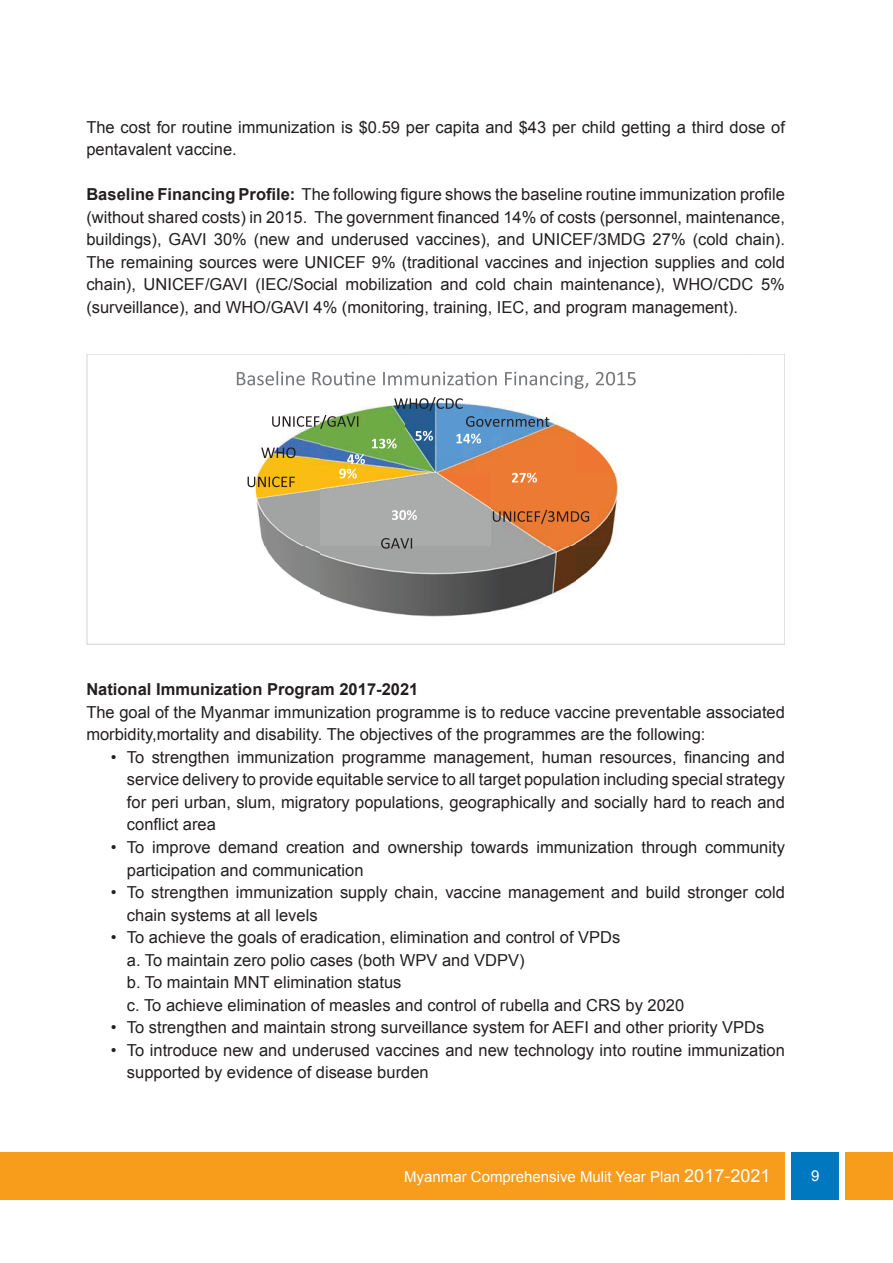
<style>
.page{position:relative;width:893px;height:1263px;background:#fff}
.page>*{position:absolute;margin:0;border:0;box-sizing:border-box;transform-origin:0 0}
.t1{font:16.5px/22.5px "Arial";color:#231f20}
.t2{font:700 16.5px "Arial";color:#231f20}
.t3{font:15px "Arial";color:#fff}
.s1{font-weight:700}
.s2{font-size:18px}
</style>
<div class="page">
<div style="left:0;top:1152px;width:785px;height:47px;background:#f89c1c"></div>
<div style="left:845px;top:1152px;width:47px;height:47px;background:#f89c1c"></div>
<div style="left:791px;top:1152px;width:48px;height:47px;background:#0078c0"></div>
<svg style="left:86px;top:354px;width:699px;height:291px"></svg>
<p class="t1" style="left:86px;top:116px;width:700px">The cost for routine immunization is $0.59 per capita and $43 per child getting a third dose of pentavalent vaccine.</p>
<p class="t1" style="left:86px;top:183px;width:700px;text-align:justify"><span class="s1">Baseline Financing Profile:</span> The following figure shows the baseline routine immunization profile (without shared costs) in 2015. The government financed 14% of costs (personnel, maintenance, buildings), GAVI 30% (new and underused vaccines), and UNICEF/3MDG 27% (cold chain).<br>The remaining sources were UNICEF 9% (traditional vaccines and injection supplies and cold chain), UNICEF/GAVI (IEC/Social mobilization and cold chain maintenance), WHO/CDC 5% (surveillance), and WHO/GAVI 4% (monitoring, training, IEC, and program management).</p>
<p class="t2" style="left:86px;top:679px;width:333px">National Immunization Program 2017-2021</p>
<p class="t1" style="left:86px;top:701px;width:700px">The goal of the Myanmar immunization programme is to reduce vaccine preventable associated morbidity,mortality and disability. The objectives of the programmes are the following:</p>
<p class="t1" style="left:127px;top:746px;width:660px;text-align:justify;text-indent:-16px">• To strengthen immunization programme management, human resources, financing and service delivery to provide equitable service to all target population including special strategy for peri urban, slum, migratory populations, geographically and socially hard to reach and conflict area</p>
<p class="t1" style="left:127px;top:836px;width:659px;text-indent:-16px">• To improve demand creation and ownership towards immunization through community participation and communication</p>
<p class="t1" style="left:127px;top:881px;width:659px;text-indent:-16px">• To strengthen immunization supply chain, vaccine management and build stronger cold chain systems at all levels</p>
<p class="t1" style="left:127px;top:926px;width:559px;text-indent:-16px">• To achieve the goals of eradication, elimination and control of VPDs<br>a. To maintain zero polio cases (both WPV and VDPV)<br>b. To maintain MNT elimination status<br>c. To achieve elimination of measles and control of rubella and CRS by 2020</p>
<p class="t1" style="left:111px;top:1016px;width:655px">• To strengthen and maintain strong surveillance system for AEFI and other priority VPDs</p>
<p class="t1" style="left:127px;top:1039px;width:659px;text-indent:-16px">• To introduce new and underused vaccines and new technology into routine immunization supported by evidence of disease burden</p>
<p class="t3" style="left:404px;top:1167px;width:368px">Myanmar Comprehensive Mulit Year Plan <span class="s2">2017-2021</span></p>
<p class="t3" style="left:811px;top:1166px;width:10px">9</p>
</div>
